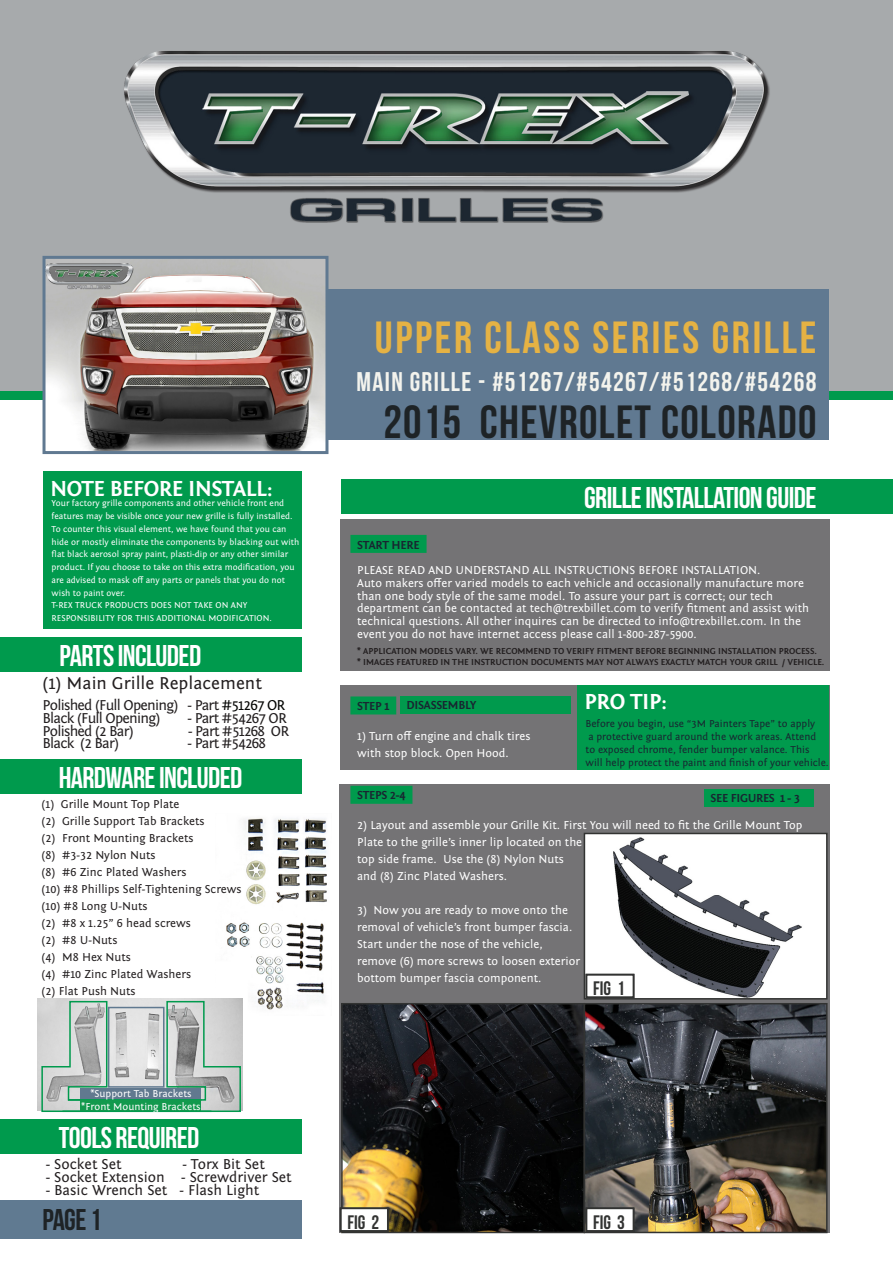
<style>
.page{position:relative;width:893px;height:1263px;background:#fff}
.page>*{position:absolute;margin:0;border:0;box-sizing:border-box;transform-origin:0 0}
.Car_model{font:46.5px "Bebas Neue";letter-spacing:.03em;color:#1e2326}
.Car_name{font:45px "Bebas Neue";letter-spacing:.06em;color:#e5b244}
.Tech_data_title{font:30px "Bebas Neue";letter-spacing:-.02em;color:#fff}
.Tech_data_title-2{font:30px "Bebas Neue";color:#1e2326}
.Car_model-2{font:27px "Bebas Neue";letter-spacing:.05em;color:#f3f3ed}
.Tech_data_title-3{font:700 22.5px "Fontin Sans";letter-spacing:-.02em;color:#fff}
.Normal_text{font:19.5px "Bebas Neue";color:#323332}
.Normal_text_left{font:18px "Fontin Sans";color:#231f20}
.Normal_text_left-2{font:15px "Fontin Sans";letter-spacing:-.05em;color:#231f20}
.Normal_text_left-3{font:15px "Fontin Sans";color:#231f20}
.Normal_text-2{font:12px/17px "Fontin Sans";color:#fff}
.Normal_text_left-4{font:12px/17px "Fontin Sans";color:#231f20}
.Tech_data_title-4{font:700 12px "Fontin Sans";letter-spacing:-.02em;color:#182631}
.Subtitle_normal{font:700 12px "Fontin Sans";letter-spacing:-.02em;color:#182631}
.Normal_text-3{font:10.5px/12.8px "Fontin Sans";color:#182631}
.Normal_text_left-5{font:10.5px/12.8px "Fontin Sans";color:#fff;text-align:center}
.Normal_text-4{font:9px/12.8px "Fontin Sans";color:#fff}
.small_text_under_ima{font:700 9px "Fontin Sans";color:#231f20}
.s1{color:#040503}
</style>
<div class="page">
<div style="left:0;top:0;width:893px;height:391px;background:#a7aaac"></div>
<div style="left:0;top:391px;width:893px;height:9px;background:#009a4d"></div>
<div style="left:0;top:1200px;width:301px;height:38px;background:#607a91"></div>
<div style="left:340px;top:519px;width:489px;height:152px;background:#747375"></div>
<div style="left:350px;top:535px;width:77px;height:18px;background:#009a4d"></div>
<div style="left:340px;top:685px;width:489px;height:84px;background:#747375"></div>
<div style="left:350px;top:696px;width:46px;height:18px;background:#009a4d"></div>
<div style="left:339px;top:784px;width:491px;height:448px;background:#747375"></div>
<div style="left:350px;top:786px;width:62px;height:18px;background:#009a4d"></div>
<div style="left:400px;top:696px;width:171px;height:18px;background:#009a4d"></div>
<div style="left:704px;top:789px;width:109px;height:18px;background:#009a4d"></div>
<div style="left:577px;top:685px;width:252px;height:84px;background:#009a4d"></div>
<div style="left:44px;top:471px;width:258px;height:158px;background:#009a4d"></div>
<img style="left:344px;top:1006px;width:238px;height:224px">
<div style="left:341px;top:1003px;width:244px;height:230px;border:2px solid #323332"></div>
<div style="left:340px;top:1207px;width:49px;height:25px;background:#fff"></div>
<div style="left:340px;top:1207px;width:49px;height:25px;border:2px solid #323332"></div>
<img style="left:587px;top:1006px;width:238px;height:224px">
<div style="left:584px;top:1003px;width:244px;height:230px;border:2px solid #323332"></div>
<div style="left:586px;top:1207px;width:48px;height:25px;background:#fff"></div>
<div style="left:585px;top:1207px;width:49px;height:25px;border:2px solid #323332"></div>
<img style="left:587px;top:836px;width:238px;height:160px">
<div style="left:584px;top:833px;width:244px;height:166px;border:2px solid #323332"></div>
<div style="left:586px;top:974px;width:48px;height:24px;background:#fff"></div>
<div style="left:585px;top:974px;width:49px;height:24px;border:2px solid #323332"></div>
<div style="left:0;top:638px;width:302px;height:34px;background:#009a4d"></div>
<img style="left:215px;top:818px;width:112px;height:197px">
<div style="left:0;top:1119px;width:301px;height:34px;background:#009a4d"></div>
<div style="left:0;top:759px;width:301px;height:34px;background:#009a4d"></div>
<svg style="left:41px;top:1000px;width:201px;height:113px"></svg>
<div style="left:81px;top:1088px;width:120px;height:11px;background:#61798f"></div>
<div style="left:81px;top:1100px;width:120px;height:10px;background:#12994d"></div>
<div style="left:235px;top:289px;width:594px;height:151px;background:#607991"></div>
<div style="left:341px;top:480px;width:552px;height:34px;background:#009a4d"></div>
<img style="left:47px;top:260px;width:277px;height:190px">
<div style="left:43px;top:256px;width:285px;height:198px;border:3px solid #607991"></div>
<img style="left:119px;top:51px;width:651px;height:206px">
<p class="Tech_data_title-3" style="left:51px;top:476px;width:224px">NOTE BEFORE INSTALL:</p>
<p class="Normal_text-4" style="left:52px;top:497px;width:249px">Your factory grille components and other vehicle front end features may be visible once your new grille is fully installed.<br>To counter this visual element, we have found that you can hide or mostly eliminate the components by blacking out with flat black aerosol spray paint, plasti-dip or any other similar product. If you choose to take on this extra modification, you are advised to mask off any parts or panels that you do not wish to paint over.<br>T-REX TRUCK PRODUCTS DOES NOT TAKE ON ANY RESPONSIBILITY FOR THIS ADDITIONAL MODIFICATION.</p>
<p class="Tech_data_title" style="left:60px;top:639px;width:143px">PARTS INCLUDED</p>
<p class="Normal_text_left" style="left:43px;top:673px;width:221px">(1) Main Grille Replacement</p>
<p class="Normal_text_left-2" style="left:43px;top:697px;width:244px">Polished (Full Opening) - Part <span class="s1">#51267 OR</span></p>
<p class="Normal_text_left-2" style="left:43px;top:710px;width:119px">Black (Full Opening)</p>
<p class="Normal_text_left-2" style="left:188px;top:710px;width:101px">- Part #54267 OR</p>
<p class="Normal_text_left-2" style="left:43px;top:722px;width:93px">Polished (2 Bar)</p>
<p class="Normal_text_left-2" style="left:188px;top:722px;width:103px">- Part #51268 OR</p>
<p class="Normal_text_left-2" style="left:43px;top:735px;width:78px">Black (2 Bar)</p>
<p class="Normal_text_left-2" style="left:188px;top:735px;width:80px">- Part #54268</p>
<p class="Tech_data_title" style="left:59px;top:761px;width:185px">HARDWARE INCLUDED</p>
<p class="Normal_text_left-4" style="left:42px;top:796px;width:139px">(1) Grille Mount Top Plate</p>
<p class="Normal_text_left-4" style="left:42px;top:813px;width:201px">(2) Grille Support Tab Brackets<br>(2) Front Mounting Brackets<br>(8) #3-32 Nylon Nuts<br>(8) #6 Zinc Plated Washers<br>(10) #8 Phillips Self-Tightening Screws (10) #8 Long U-Nuts<br>(2) #8 x 1.25” 6 head screws<br>(2) #8 U-Nuts<br>(4) M8 Hex Nuts<br>(4) #10 Zinc Plated Washers<br>(2) Flat Push Nuts</p>
<p class="Normal_text_left-5" style="left:81px;top:1087px;width:121px">*Support Tab Brackets *Front Mounting Brackets</p>
<p class="Tech_data_title" style="left:59px;top:1121px;width:142px">TOOLS REQUIRED</p>
<p class="Normal_text_left-3" style="left:46px;top:1156px;width:77px">- Socket Set</p>
<p class="Normal_text_left-3" style="left:182px;top:1156px;width:84px">- Torx Bit Set</p>
<p class="Normal_text_left-3" style="left:46px;top:1169px;width:248px">- Socket Extension - Screwdriver Set</p>
<p class="Normal_text_left-3" style="left:46px;top:1182px;width:215px">- Basic Wrench Set - Flash Light</p>
<p class="Tech_data_title-2" style="left:42px;top:1204px;width:61px">PAGE 1</p>
<p class="Car_name" style="left:375px;top:313px;width:443px">UPPER CLASS SERIES GRILLE</p>
<p class="Car_model-2" style="left:357px;top:367px;width:461px">MAIN GRILLE - #51267/#54267/#51268/#54268</p>
<p class="Car_model" style="left:383px;top:396px;width:435px">2015 CHEVROLET COLORADO</p>
<p class="Tech_data_title" style="left:584px;top:481px;width:234px">GRILLE INSTALLATION GUIDE</p>
<p class="Subtitle_normal" style="left:357px;top:538px;width:64px">START HERE</p>
<p class="Normal_text-2" style="left:357px;top:564px;width:453px;line-height:12.8px">PLEASE READ AND UNDERSTAND ALL INSTRUCTIONS BEFORE INSTALLATION.<br>Auto makers offer varied models to each vehicle and occasionally manufacture more than one body style of the same model. To assure your part is correct; our tech department can be contacted at tech@trexbillet.com to verify fitment and assist with technical questions. All other inquires can be directed to info@trexbillet.com. In the event you do not have internet access please call 1-800-287-5900.</p>
<p class="small_text_under_ima" style="left:357px;top:646px;width:461px">* APPLICATION MODELS VARY. WE RECOMMEND TO VERIFY FITMENT BEFORE BEGINNING INSTALLATION PROCESS.</p>
<p class="small_text_under_ima" style="left:357px;top:657px;width:469px">* IMAGES FEATURED IN THE INSTRUCTION DOCUMENTS MAY NOT ALWAYS EXACTLY MATCH YOUR GRILL / VEHICLE.</p>
<p class="Tech_data_title-4" style="left:406px;top:699px;width:72px">DISASSEMBLY</p>
<p class="Tech_data_title-3" style="left:584px;top:689px;width:84px">PRO TIP:</p>
<p class="Subtitle_normal" style="left:357px;top:700px;width:34px">STEP 1</p>
<p class="Normal_text-2" style="left:357px;top:728px;width:175px">1) Turn off engine and chalk tires with stop block. Open Hood.</p>
<p class="Subtitle_normal" style="left:357px;top:789px;width:50px">STEPS 2-4</p>
<p class="Normal_text-2" style="left:357px;top:817px;width:447px">2) Layout and assemble your Grille Kit. First You will need to fit the Grille Mount Top Plate to the grille’s inner lip located on the<br>top side frame. Use the (8) Nylon Nuts<br>and (8) Zinc Plated Washers.</p>
<p class="Normal_text-2" style="left:357px;top:902px;width:224px">3) Now you are ready to move onto the removal of vehicle’s front bumper fascia.<br>Start under the nose of the vehicle, remove (6) more screws to loosen exterior bottom bumper fascia component.</p>
<p class="Normal_text-3" style="left:585px;top:718px;width:231px">Before you begin, use “3M Painters Tape” to apply</p>
<p class="Normal_text-3" style="left:588px;top:730px;width:229px">a protective guard around the work areas. Attend</p>
<p class="Normal_text-3" style="left:585px;top:743px;width:245px">to exposed chrome, fender bumper valance. This will help protect the paint and finish of your vehicle.</p>
<p class="Tech_data_title-4" style="left:711px;top:792px;width:91px">SEE FIGURES 1 - 3</p>
<p class="Normal_text" style="left:593px;top:978px;width:33px">FIG 1</p>
<p class="Normal_text" style="left:347px;top:1211px;width:33px">FIG 2</p>
<p class="Normal_text" style="left:593px;top:1211px;width:33px">FIG 3</p>
</div>
